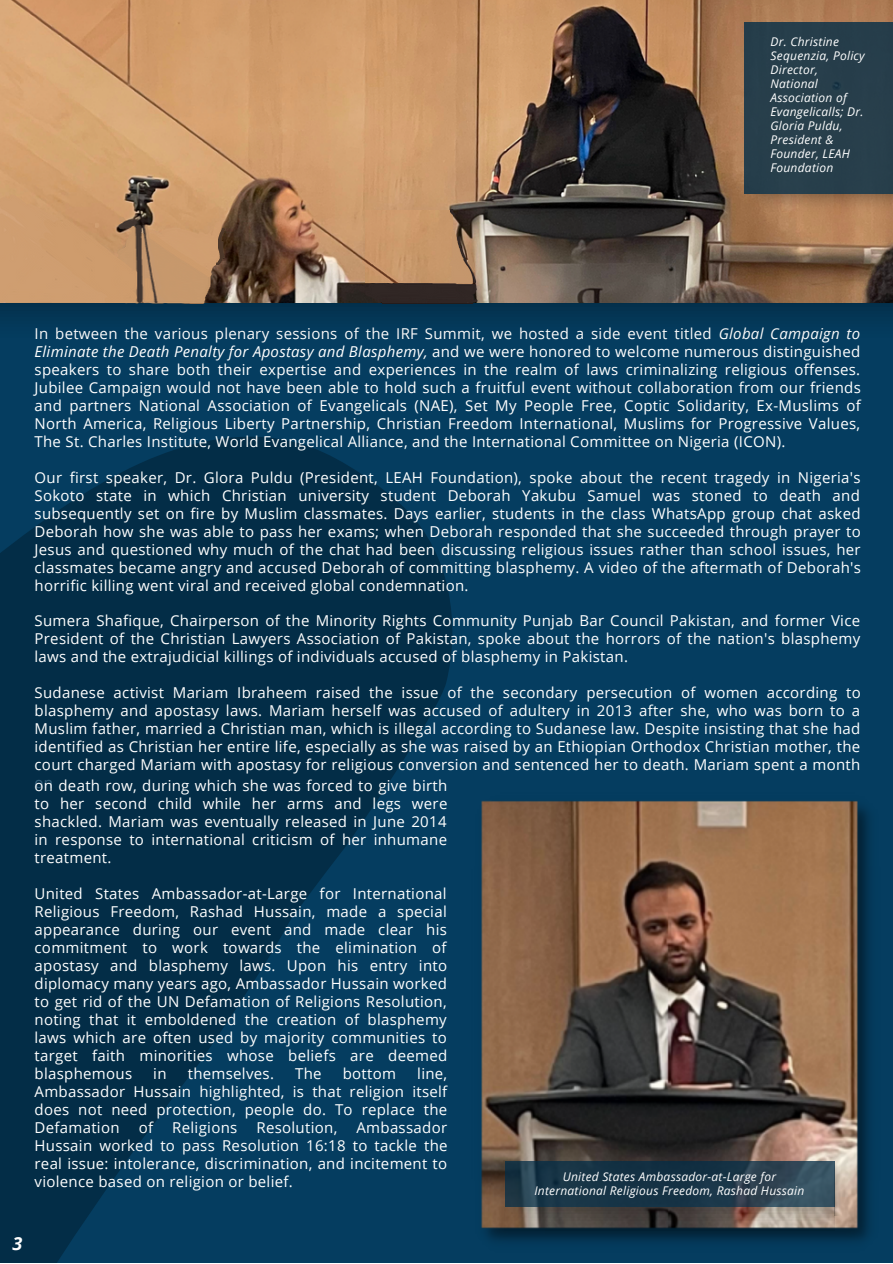
<style>
.page{position:relative;width:893px;height:1264px;background:#fff}
.page>*{position:absolute;margin:0;border:0;box-sizing:border-box;transform-origin:0 0}
.t1{font:italic 700 18px "Open Sans";color:#fff}
.t2{font:15px/18px "Open Sans";letter-spacing:.02em;color:#fff;text-align:justify}
.t3{font:italic 12px/14px "Open Sans";letter-spacing:.02em;color:#fff;text-align:center}
.s1{font-style:italic}
</style>
<div class="page">
<div style="left:0;top:0;width:892px;height:1262px;background:#053d60"></div>
<img style="left:0;top:0;width:892px;height:317px">
<div style="left:744px;top:22px;width:148px;height:171px;background:#273e4b"></div>
<img style="left:360px;top:212px;width:5px;height:89px">
<img style="left:365px;top:211px;width:17px;height:19px">
<img style="left:473px;top:210px;width:3px;height:20px">
<img style="left:362px;top:230px;width:115px;height:71px">
<img style="left:382px;top:210px;width:91px;height:93px">
<img style="left:95px;top:218px;width:127px;height:85px">
<svg style="left:0;top:1169px;width:121px;height:93px;fill:#032d47"></svg>
<svg style="left:0;top:312px;width:569px;height:857px;fill:#032d47"></svg>
<img style="left:471px;top:792px;width:399px;height:450px">
<svg style="left:505px;top:1161px;width:329px;height:45px;background:#1f3a4b"></svg>
<img style="left:1px;top:194px;width:210px;height:108px">
<img style="left:217px;top:228px;width:8px;height:37px">
<img style="left:744px;top:195px;width:148px;height:18px">
<img style="left:504px;top:1207px;width:330px;height:23px">
<img style="left:834px;top:1160px;width:6px;height:55px">
<p class="t3" style="left:770px;top:34px;width:96px;text-align:left">Dr. Christine<br>Sequenzia, Policy<br>Director,<br>National<br>Association of<br>Evangelicalls; Dr.<br>Gloria Puldu,<br>President &amp;<br>Founder, LEAH<br>Foundation</p>
<p class="t2" style="left:35px;top:324px;width:827px">In between the various plenary sessions of the IRF Summit, we hosted a side event titled <span class="s1">Global Campaign to Eliminate the Death Penalty for Apostasy and Blasphemy,</span> and we were honored to welcome numerous distinguished speakers to share both their expertise and experiences in the realm of laws criminalizing religious offenses.<br>Jubilee Campaign would not have been able to hold such a fruitful event without collaboration from our friends and partners National Association of Evangelicals (NAE), Set My People Free, Coptic Solidarity, Ex-Muslims of North America, Religious Liberty Partnership, Christian Freedom International, Muslims for Progressive Values, The St. Charles Institute, World Evangelical Alliance, and the International Committee on Nigeria (ICON).</p>
<p class="t2" style="left:35px;top:468px;width:828px">Our first speaker, Dr. Glora Puldu (President, LEAH Foundation), spoke about the recent tragedy in Nigeria's Sokoto state in which Christian university student Deborah Yakubu Samuel was stoned to death and subsequently set on fire by Muslim classmates. Days earlier, students in the class WhatsApp group chat asked Deborah how she was able to pass her exams; when Deborah responded that she succeeded through prayer to Jesus and questioned why much of the chat had been discussing religious issues rather than school issues, her classmates became angry and accused Deborah of committing blasphemy. A video of the aftermath of Deborah's horrific killing went viral and received global condemnation.</p>
<p class="t2" style="left:35px;top:611px;width:827px">Sumera Shafique, Chairperson of the Minority Rights Community Punjab Bar Council Pakistan, and former Vice President of the Christian Lawyers Association of Pakistan, spoke about the horrors of the nation's blasphemy laws and the extrajudicial killings of individuals accused of blasphemy in Pakistan.</p>
<p class="t2" style="left:35px;top:683px;width:827px">Sudanese activist Mariam Ibraheem raised the issue of the secondary persecution of women according to blasphemy and apostasy laws. Mariam herself was accused of adultery in 2013 after she, who was born to a Muslim father, married a Christian man, which is illegal according to Sudanese law. Despite insisting that she had identified as Christian her entire life, especially as she was raised by an Ethiopian Orthodox Christian mother, the court charged Mariam with apostasy for religious conversion and sentenced her to death. Mariam spent a month</p>
<p class="t2" style="left:35px;top:776px;width:414px"><sup>o</sup>o<sup>n</sup>n death row, during which she was forced to give birth to her second child while her arms and legs were shackled. Mariam was eventually released in June 2014 in response to international criticism of her inhumane treatment.</p>
<p class="t2" style="left:35px;top:884px;width:414px">United States Ambassador-at-Large for International Religious Freedom, Rashad Hussain, made a special appearance during our event and made clear his commitment to work towards the elimination of apostasy and blasphemy laws. Upon his entry into diplomacy many years ago, Ambassador Hussain worked to get rid of the UN Defamation of Religions Resolution, noting that it emboldened the creation of blasphemy laws which are often used by majority communities to target faith minorities whose beliefs are deemed blasphemous</p>
<p class="t2" style="left:35px;top:1064px;width:414px;text-indent:382px">line, Ambassador Hussain highlighted, is that religion itself does not need protection, people do. To replace the Defamation</p>
<p class="t2" style="left:153px;top:1064px;width:15px">in</p>
<p class="t2" style="left:188px;top:1064px;width:88px">themselves.</p>
<p class="t2" style="left:295px;top:1064px;width:28px">The</p>
<p class="t2" style="left:343px;top:1064px;width:55px">bottom</p>
<p class="t2" style="left:139px;top:1118px;width:16px">of</p>
<p class="t2" style="left:172px;top:1118px;width:67px">Religions</p>
<p class="t2" style="left:256px;top:1118px;width:82px">Resolution,</p>
<p class="t2" style="left:35px;top:1118px;width:414px;text-indent:322px">Ambassador Hussain worked to pass Resolution 16:18 to tackle the real issue: intolerance, discrimination, and incitement to violence based on religion or belief.</p>
<p class="t3" style="left:534px;top:1169px;width:271px">United States Ambassador-at-Large for<br>International Religious Freedom, Rashad Hussain</p>
<p class="t1" style="left:12px;top:1230px;width:11px">3</p>
</div>
